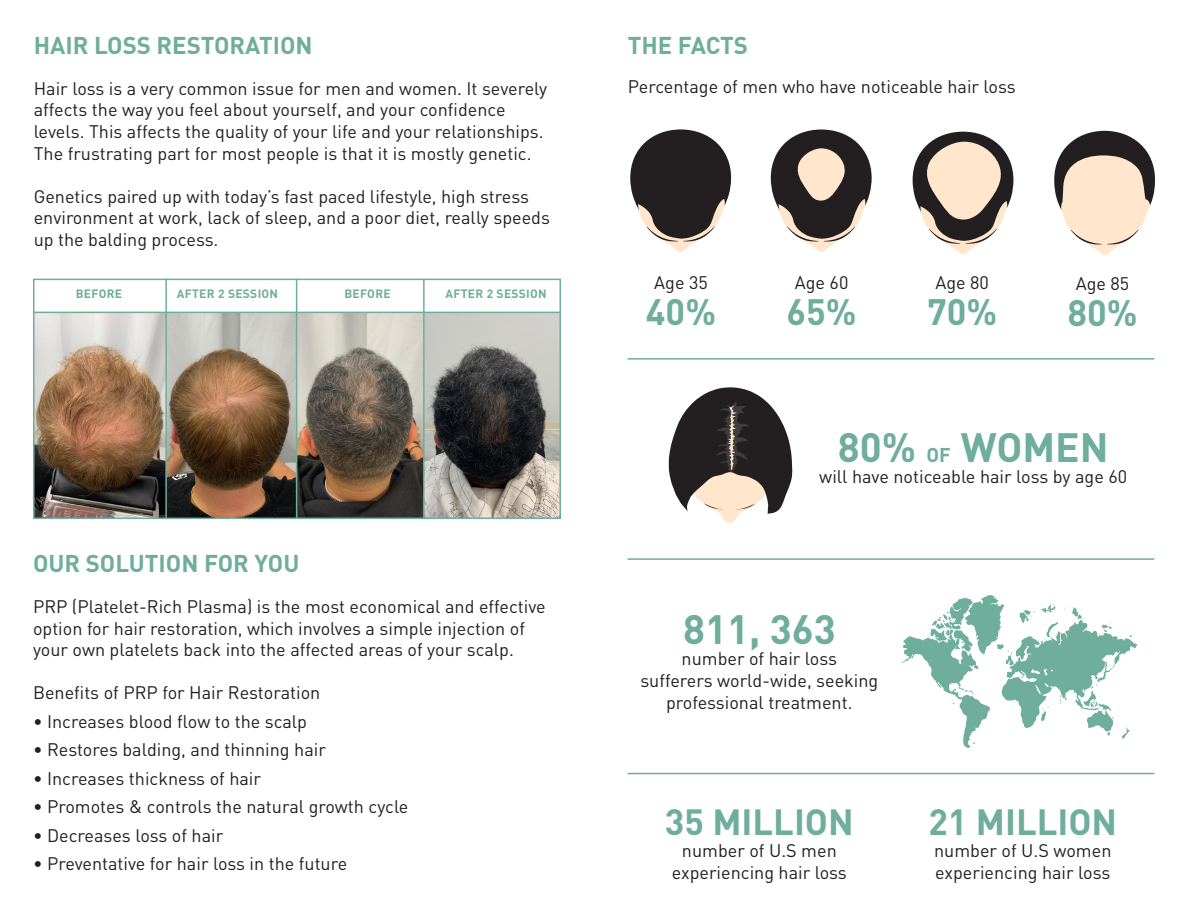
<style>
.page{position:relative;width:1188px;height:918px;background:#fff}
.page>*{position:absolute;margin:0;border:0;box-sizing:border-box;transform-origin:0 0}
.t1{font:700 40.5px "DIN";color:#6eae9b}
.t2{font:700 36.3px "DIN";color:#6eae9b}
.t3{font:700 36px "DIN";color:#6eae9b}
.t4{font:700 24px "DIN";color:#6eae9b}
.t5{font:18px/21.6px "DIN";color:#231f20}
.t6{font:700 12px "DIN";letter-spacing:.025em;color:#6eae9b}
.s1{font-size:19.8px}
</style>
<div class="page">
<svg style="left:630px;top:129px;width:101px;height:123px"></svg>
<svg style="left:771px;top:130px;width:101px;height:122px"></svg>
<svg style="left:1054px;top:131px;width:101px;height:124px"></svg>
<svg style="left:913px;top:132px;width:100px;height:122px"></svg>
<svg style="left:669px;top:387px;width:123px;height:136px"></svg>
<svg style="left:901px;top:595px;width:236px;height:153px"></svg>
<hr style="left:628px;top:358px;width:526px;height:2px;background:#6eae9b">
<hr style="left:628px;top:558px;width:526px;height:2px;background:#6eae9b">
<hr style="left:628px;top:773px;width:526px;height:1px;background:#6eae9b">
<img style="left:36px;top:313px;width:129px;height:203px">
<img style="left:425px;top:313px;width:133px;height:203px">
<img style="left:167px;top:313px;width:256px;height:203px">
<div style="left:33px;top:279px;width:528px;height:240px;border:2px solid #6eae9b"></div>
<hr style="left:33px;top:312px;width:528px;height:1px;background:#6eae9b">
<hr style="left:296px;top:279px;width:1px;height:240px;background:#6eae9b">
<hr style="left:423px;top:279px;width:2px;height:240px;background:#6eae9b">
<hr style="left:165px;top:279px;width:2px;height:240px;background:#6eae9b">
<p class="t4" style="left:34px;top:29px;width:280px">HAIR LOSS RESTORATION</p>
<p class="t5" style="left:34px;top:77px;width:515px">Hair loss is a very common issue for men and women. It severely affects the way you feel about yourself, and your confidence levels. This affects the quality of your life and your relationships.<br>The frustrating part for most people is that it is mostly genetic.</p>
<p class="t5" style="left:34px;top:185px;width:518px">Genetics paired up with today’s fast paced lifestyle, high stress environment at work, lack of sleep, and a poor diet, really speeds up the balding process.</p>
<p class="t6" style="left:76px;top:286px;width:48px">BEFORE</p>
<p class="t6" style="left:177px;top:286px;width:103px">AFTER 2 SESSION</p>
<p class="t6" style="left:344px;top:286px;width:48px">BEFORE</p>
<p class="t6" style="left:445px;top:286px;width:103px">AFTER 2 SESSION</p>
<p class="t4" style="left:33px;top:547px;width:268px">OUR SOLUTION FOR YOU</p>
<p class="t5" style="left:33px;top:595px;width:514px">PRP (Platelet-Rich Plasma) is the most economical and effective option for hair restoration, which involves a simple injection of your own platelets back into the affected areas of your scalp.</p>
<p class="t5" style="left:33px;top:682px;width:289px">Benefits of PRP for Hair Restoration</p>
<p class="t5" style="left:33px;top:710px;width:275px">• Increases blood flow to the scalp</p>
<p class="t5" style="left:33px;top:739px;width:294px">• Restores balding, and thinning hair</p>
<p class="t5" style="left:33px;top:767px;width:230px">• Increases thickness of hair</p>
<p class="t5" style="left:33px;top:796px;width:377px">• Promotes &amp; controls the natural growth cycle</p>
<p class="t5" style="left:33px;top:824px;width:192px">• Decreases loss of hair</p>
<p class="t5" style="left:33px;top:853px;width:316px">• Preventative for hair loss in the future</p>
<p class="t4" style="left:628px;top:29px;width:122px">THE FACTS</p>
<p class="t5" style="left:628px;top:76px;width:389px">Percentage of men who have noticeable hair loss</p>
<p class="t5" style="left:654px;top:271px;width:55px">Age 35</p>
<p class="t2" style="left:646px;top:288px;width:72px">40%</p>
<p class="t5" style="left:795px;top:271px;width:55px">Age 60</p>
<p class="t2" style="left:787px;top:288px;width:72px">65%</p>
<p class="t5" style="left:935px;top:271px;width:55px">Age 80</p>
<p class="t2" style="left:927px;top:288px;width:72px">70%</p>
<p class="t5" style="left:1076px;top:272px;width:55px">Age 85</p>
<p class="t2" style="left:1067px;top:289px;width:72px">80%</p>
<p class="t1" style="left:838px;top:420px;width:272px">80% <span class="s1">OF</span> WOMEN</p>
<p class="t5" style="left:819px;top:466px;width:309px">will have noticeable hair loss by age 60</p>
<p class="t1" style="left:683px;top:603px;width:154px">811, 363</p>
<p class="t5" style="left:640px;top:648px;width:240px;text-align:center">number of hair loss<br>sufferers world-wide, seeking professional treatment.</p>
<p class="t3" style="left:665px;top:799px;width:190px">35 MILLION</p>
<p class="t5" style="left:672px;top:839px;width:177px;text-align:center">number of U.S men experiencing hair loss</p>
<p class="t3" style="left:928px;top:799px;width:190px">21 MILLION</p>
<p class="t5" style="left:934px;top:839px;width:179px">number of U.S women experiencing hair loss</p>
</div>
